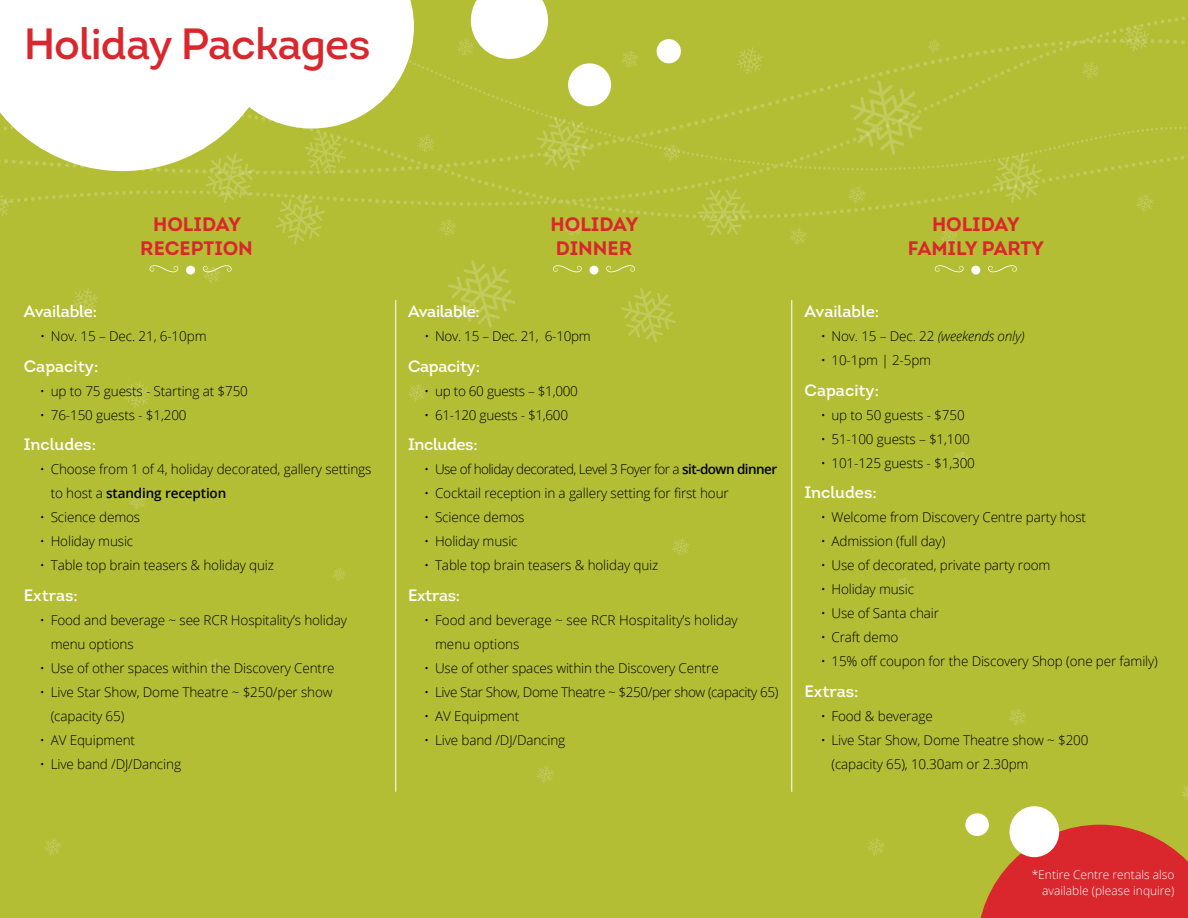
<style>
.page{position:relative;width:1188px;height:918px;background:#b4be35}
.page>*{position:absolute;margin:0;border:0;box-sizing:border-box;transform-origin:0 0}
.t1{font:43.65px "Intro";letter-spacing:-.02em;color:#d9272d}
.t2{font:700 19.5px/24px "Intro";color:#d9272d;text-align:center}
.t3{font:16.5px "Intro";letter-spacing:-.01em;color:#fff}
.t4{font:300 13.5px/24px "Open Sans";letter-spacing:-.01em;color:#000}
.t5{font:300 13.5px "Open Sans";letter-spacing:-.04em;color:#000}
.t6{font:300 13.5px "Open Sans";letter-spacing:-.03em;color:#000}
.t7{font:300 12px/16.2px "Open Sans";color:#fff;text-align:right}
.s1{font-weight:600}
.s2{font-style:italic}
</style>
<div class="page">
<svg style="left:448px;top:260px;width:68px;height:68px"></svg>
<svg style="left:621px;top:288px;width:55px;height:55px"></svg>
<svg style="left:72px;top:288px;width:27px;height:27px"></svg>
<svg style="left:124px;top:381px;width:27px;height:27px"></svg>
<svg style="left:206px;top:658px;width:17px;height:18px"></svg>
<svg style="left:867px;top:838px;width:18px;height:18px"></svg>
<svg style="left:408px;top:384px;width:18px;height:18px"></svg>
<svg style="left:952px;top:451px;width:18px;height:18px"></svg>
<svg style="left:1009px;top:708px;width:17px;height:18px"></svg>
<svg style="left:672px;top:538px;width:18px;height:18px"></svg>
<svg style="left:897px;top:577px;width:14px;height:13px"></svg>
<svg style="left:332px;top:568px;width:14px;height:13px"></svg>
<svg style="left:537px;top:765px;width:17px;height:19px"></svg>
<svg style="left:44px;top:838px;width:17px;height:18px"></svg>
<svg style="left:129px;top:492px;width:17px;height:18px"></svg>
<svg style="left:1182px;top:785px;width:6px;height:15px"></svg>
<svg style="left:0;top:0;width:1188px;height:246px"></svg>
<svg style="left:980px;top:825px;width:208px;height:93px"></svg>
<div style="left:568px;top:63px;width:43px;height:43px;background:#fff;border-radius:50%"></div>
<div style="left:657px;top:39px;width:24px;height:24px;background:#fff;border-radius:50%"></div>
<div style="left:965px;top:813px;width:24px;height:23px;background:#fff;border-radius:50%"></div>
<div style="left:1009px;top:806px;width:50px;height:51px;background:#fff;border-radius:50%"></div>
<svg style="left:149px;top:265px;width:83px;height:18px"></svg>
<div style="left:186px;top:266px;width:9px;height:9px;background:#fff;border-radius:50%"></div>
<svg style="left:553px;top:265px;width:82px;height:7px"></svg>
<div style="left:589px;top:266px;width:10px;height:9px;background:#fff;border-radius:50%"></div>
<svg style="left:935px;top:265px;width:82px;height:7px"></svg>
<div style="left:971px;top:266px;width:9px;height:9px;background:#fff;border-radius:50%"></div>
<hr style="left:396px;top:300px;width:1px;height:492px;background:#fff">
<hr style="left:792px;top:300px;width:1px;height:492px;background:#fff">
<h1 class="t1" style="left:24px;top:16px;width:348px">Holiday Packages</h1>
<h2 class="t2" style="left:140px;top:212px;width:114px">HOLIDAY<br>RECEPTION</h2>
<h2 class="t2" style="left:551px;top:212px;width:89px;text-align:left">HOLIDAY<br>DINNER</h2>
<h2 class="t2" style="left:908px;top:212px;width:138px">HOLIDAY<br>FAMILY PARTY</h2>
<p class="t3" style="left:24px;top:301px;width:75px">Available:</p>
<p class="t4" style="left:40px;top:324px;width:168px">• Nov. 15 – Dec. 21, 6-10pm</p>
<p class="t3" style="left:24px;top:356px;width:76px">Capacity:</p>
<p class="t4" style="left:40px;top:378px;width:210px">• up to 75 guests - Starting at $750</p>
<p class="t4" style="left:40px;top:402px;width:148px">• 76-150 guests - $1,200</p>
<p class="t3" style="left:24px;top:434px;width:74px">Includes:</p>
<p class="t4" style="left:51px;top:457px;width:322px;text-indent:-11px">• Choose from 1 of 4, holiday decorated, gallery settings to host a <span class="s1">standing reception</span></p>
<p class="t4" style="left:40px;top:505px;width:102px">• Science demos</p>
<p class="t4" style="left:40px;top:529px;width:95px">• Holiday music</p>
<p class="t4" style="left:40px;top:553px;width:236px">• Table top brain teasers &amp; holiday quiz</p>
<p class="t3" style="left:24px;top:585px;width:56px">Extras:</p>
<p class="t4" style="left:51px;top:608px;width:298px;text-indent:-11px">• Food and beverage ~ see RCR Hospitality’s holiday menu options</p>
<p class="t4" style="left:40px;top:656px;width:296px">• Use of other spaces within the Discovery Centre</p>
<p class="t4" style="left:51px;top:680px;width:283px;text-indent:-11px">• Live Star Show, Dome Theatre ~ $250/per show (capacity 65)</p>
<p class="t4" style="left:40px;top:728px;width:97px">• AV Equipment</p>
<p class="t4" style="left:40px;top:752px;width:143px">• Live band /DJ/Dancing</p>
<p class="t3" style="left:408px;top:301px;width:73px">Available:</p>
<p class="t4" style="left:425px;top:324px;width:168px">• Nov. 15 – Dec. 21, 6-10pm</p>
<p class="t3" style="left:408px;top:356px;width:73px">Capacity:</p>
<p class="t4" style="left:424px;top:378px;width:155px">• up to 60 guests – $1,000</p>
<p class="t4" style="left:424px;top:402px;width:145px">• 61-120 guests - $1,600</p>
<p class="t3" style="left:408px;top:434px;width:71px">Includes:</p>
<p class="t5" style="left:424px;top:460px;width:355px">• Use of holiday decorated, Level 3 Foyer for a <span class="s1">sit-down dinner</span></p>
<p class="t4" style="left:424px;top:481px;width:306px">• Cocktail reception in a gallery setting for first hour</p>
<p class="t4" style="left:424px;top:505px;width:102px">• Science demos</p>
<p class="t4" style="left:424px;top:529px;width:95px">• Holiday music</p>
<p class="t4" style="left:424px;top:553px;width:236px">• Table top brain teasers &amp; holiday quiz</p>
<p class="t3" style="left:408px;top:585px;width:54px">Extras:</p>
<p class="t4" style="left:435px;top:608px;width:304px;text-indent:-11px">• Food and beverage ~ see RCR Hospitality’s holiday menu options</p>
<p class="t4" style="left:424px;top:656px;width:296px">• Use of other spaces within the Discovery Centre</p>
<p class="t6" style="left:424px;top:683px;width:356px">• Live Star Show, Dome Theatre ~ $250/per show (capacity 65)</p>
<p class="t4" style="left:424px;top:704px;width:97px">• AV Equipment</p>
<p class="t4" style="left:424px;top:728px;width:143px">• Live band /DJ/Dancing</p>
<p class="t3" style="left:804px;top:301px;width:76px">Available:</p>
<p class="t4" style="left:821px;top:324px;width:206px">• Nov. 15 – Dec. 22 <span class="s2">(weekends only)</span></p>
<p class="t4" style="left:821px;top:348px;width:112px">• 10-1pm | 2-5pm</p>
<p class="t3" style="left:804px;top:380px;width:76px">Capacity:</p>
<p class="t4" style="left:821px;top:402px;width:146px">• up to 50 guests - $750</p>
<p class="t4" style="left:821px;top:426px;width:151px">• 51-100 guests – $1,100</p>
<p class="t4" style="left:821px;top:450px;width:156px">• 101-125 guests - $1,300</p>
<p class="t3" style="left:804px;top:482px;width:74px">Includes:</p>
<p class="t4" style="left:821px;top:505px;width:267px">• Welcome from Discovery Centre party host</p>
<p class="t4" style="left:821px;top:529px;width:126px">• Admission (full day)</p>
<p class="t4" style="left:821px;top:553px;width:231px">• Use of decorated, private party room</p>
<p class="t4" style="left:821px;top:577px;width:95px">• Holiday music</p>
<p class="t4" style="left:821px;top:601px;width:120px">• Use of Santa chair</p>
<p class="t4" style="left:821px;top:625px;width:79px">• Craft demo</p>
<p class="t4" style="left:821px;top:649px;width:339px">• 15% off coupon for the Discovery Shop (one per family)</p>
<p class="t3" style="left:804px;top:681px;width:56px">Extras:</p>
<p class="t4" style="left:821px;top:704px;width:114px">• Food &amp; beverage</p>
<p class="t4" style="left:831px;top:728px;width:259px;text-indent:-11px">• Live Star Show, Dome Theatre show ~ $200 (capacity 65), 10.30am or 2.30pm</p>
<p class="t7" style="left:1032px;top:866px;width:144px">*Entire Centre rentals also available (please inquire)</p>
</div>
